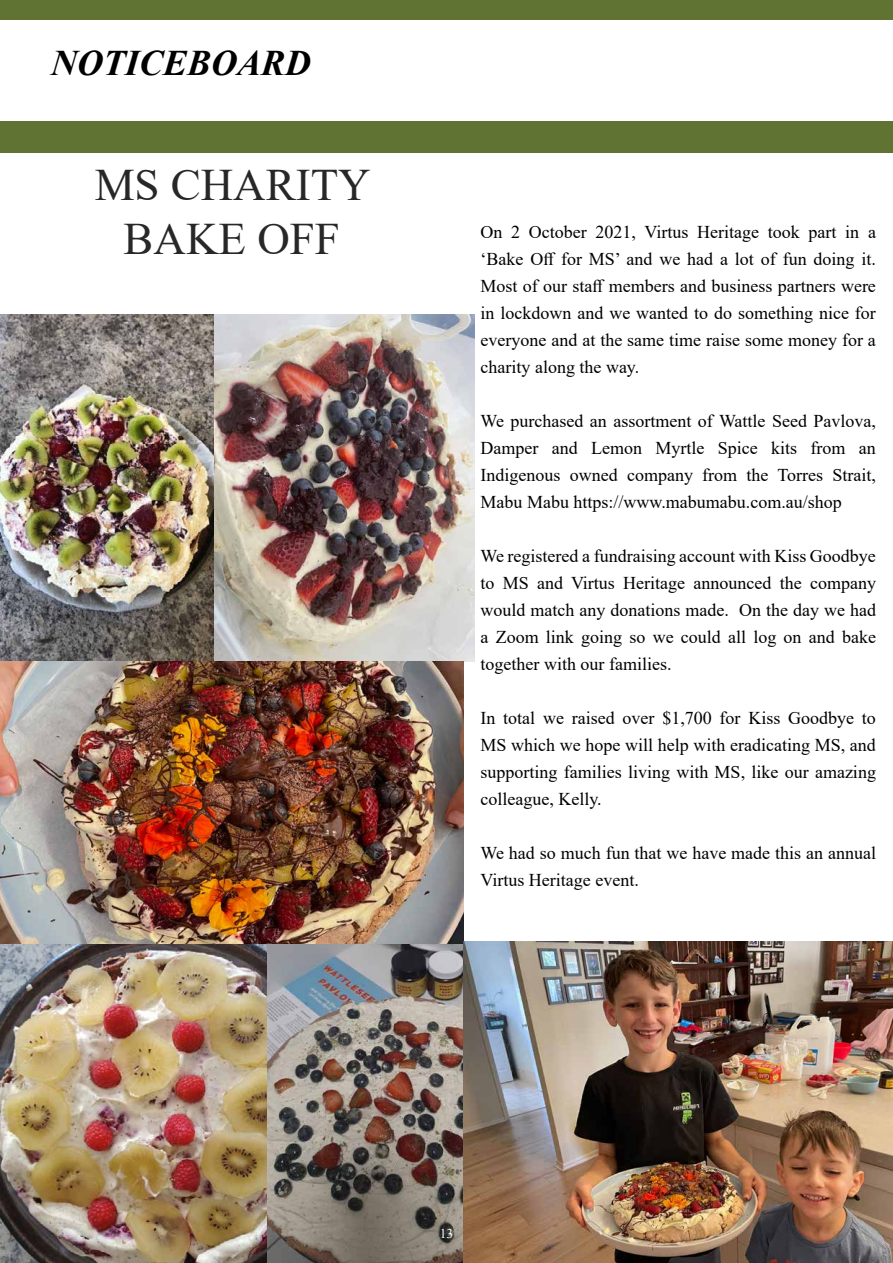
<style>
.page{position:relative;width:893px;height:1263px;background:#fff}
.page>*{position:absolute;margin:0;border:0;box-sizing:border-box;transform-origin:0 0}
.t1{font:45px/54px "Times New Roman";color:#000;text-align:center}
.t2{font:italic 700 36px "Times New Roman";color:#000}
.t3{font:18px/27px "Times New Roman";color:#000;text-align:justify}
.t4{font:13.5px "Times New Roman";color:#fff}
</style>
<div class="page">
<div style="left:0;top:0;width:893px;height:19px;background:#617332"></div>
<div style="left:0;top:121px;width:893px;height:32px;background:#617332"></div>
<img style="left:0;top:315px;width:214px;height:346px">
<img style="left:214px;top:315px;width:260px;height:346px">
<img style="left:0;top:661px;width:463px;height:283px">
<img style="left:0;top:944px;width:463px;height:319px">
<img style="left:463px;top:941px;width:430px;height:322px">
<h2 class="t2" style="left:51px;top:38px;width:262px">NOTICEBOARD</h2>
<h1 class="t1" style="left:94px;top:157px;width:278px">MS CHARITY<br>BAKE OFF</h1>
<p class="t3" style="left:480px;top:218px;width:397px">On 2 October 2021, Virtus Heritage took part in a ‘Bake Off for MS’ and we had a lot of fun doing it.<br>Most of our staff members and business partners were in lockdown and we wanted to do something nice for everyone and at the same time raise some money for a charity along the way.</p>
<p class="t3" style="left:480px;top:407px;width:397px">We purchased an assortment of Wattle Seed Pavlova, Damper and Lemon Myrtle Spice kits from an Indigenous owned company from the Torres Strait, Mabu Mabu https://www.mabumabu.com.au/shop</p>
<p class="t3" style="left:480px;top:542px;width:397px">We registered a fundraising account with Kiss Goodbye to MS and Virtus Heritage announced the company would match any donations made. On the day we had a Zoom link going so we could all log on and bake together with our families.</p>
<p class="t3" style="left:480px;top:704px;width:397px">In total we raised over $1,700 for Kiss Goodbye to MS which we hope will help with eradicating MS, and supporting families living with MS, like our amazing colleague, Kelly.</p>
<p class="t3" style="left:480px;top:839px;width:397px">We had so much fun that we have made this an annual<br>Virtus Heritage event.</p>
<p class="t4" style="left:440px;top:1223px;width:15px">13</p>
</div>
